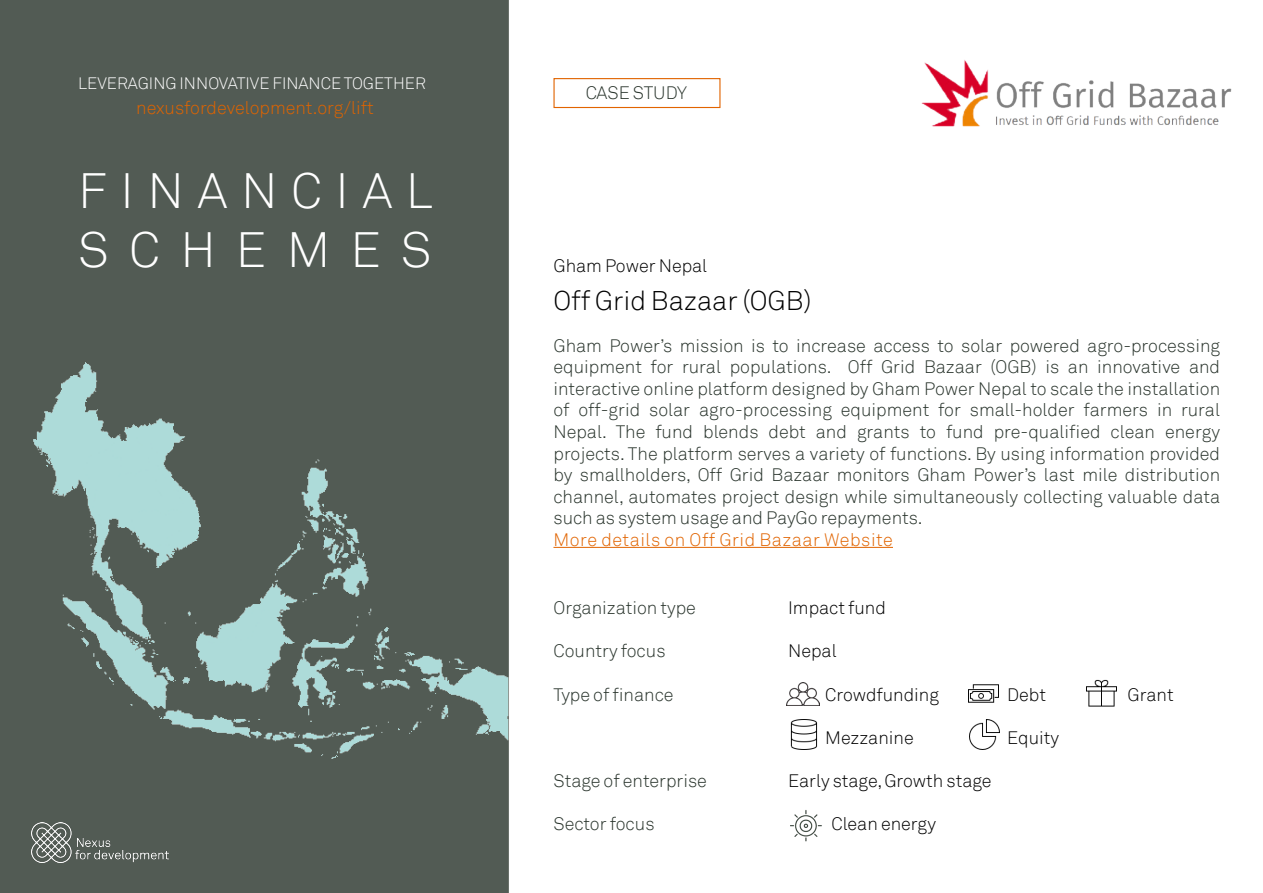
<style>
.page{position:relative;width:1263px;height:893px;background:#fff}
.page>*{position:absolute;margin:0;border:0;box-sizing:border-box;transform-origin:0 0}
.t1{font:300 49.5px "Akkurat";letter-spacing:.275em;color:#fff}
.t2{font:300 49.5px "Akkurat";letter-spacing:.41em;color:#fff}
.t3{font:300 27px "Akkurat";color:#000}
.t4{font:300 18px/21.6px "Akkurat";color:#29342c;text-align:justify}
.t5{font:300 18px "Akkurat";color:#000}
.t6{font:300 18px "Akkurat";letter-spacing:.02em;color:#e16400}
.t7{font:300 18px "Akkurat";color:#e16400}
.t8{font:300 16.5px "Akkurat";color:#fff}
</style>
<div class="page">
<div style="left:0;top:0;width:509px;height:893px;background:#525b54"></div>
<img style="left:0;top:351px;width:509px;height:417px">
<img style="left:921px;top:60px;width:311px;height:67px">
<div style="left:553px;top:78px;width:167px;height:30px;border:1px solid #e16400"></div>
<hr style="left:553px;top:547px;width:340px;height:1px;background:#e16400">
<img style="left:31px;top:823px;width:137px;height:40px">
<img style="left:790px;top:810px;width:32px;height:32px">
<img style="left:787px;top:682px;width:33px;height:24px">
<img style="left:968px;top:684px;width:30px;height:19px">
<img style="left:1086px;top:679px;width:30px;height:28px">
<img style="left:790px;top:719px;width:28px;height:30px">
<img style="left:969px;top:719px;width:30px;height:30px">
<p class="t8" style="left:78px;top:73px;width:349px">LEVERAGING INNOVATIVE FINANCE TOGETHER</p>
<p class="t7" style="left:136px;top:97px;width:239px">nexusfordevelopment.org/lift</p>
<p class="t1" style="left:78px;top:161px;width:356px">FINANCIAL</p>
<p class="t2" style="left:78px;top:221px;width:355px">SCHEMES</p>
<p class="t4" style="left:586px;top:82px;width:103px">CASE STUDY</p>
<p class="t5" style="left:553px;top:255px;width:155px">Gham Power Nepal</p>
<p class="t3" style="left:553px;top:285px;width:260px">Off Grid Bazaar (OGB)</p>
<p class="t4" style="left:553px;top:335px;width:668px">Gham Power’s mission is to increase access to solar powered agro-processing equipment for rural populations. Off Grid Bazaar (OGB) is an innovative and interactive online platform designed by Gham Power Nepal to scale the installation of off-grid solar agro-processing equipment for small-holder farmers in rural Nepal. The fund blends debt and grants to fund pre-qualified clean energy projects. The platform serves a variety of functions. By using information provided by smallholders, Off Grid Bazaar monitors Gham Power’s last mile distribution channel, automates project design while simultaneously collecting valuable data such as system usage and PayGo repayments.</p>
<p class="t6" style="left:553px;top:529px;width:341px">More details on Off Grid Bazaar Website</p>
<p class="t4" style="left:553px;top:597px;width:144px">Organization type</p>
<p class="t4" style="left:553px;top:641px;width:114px">Country focus</p>
<p class="t4" style="left:553px;top:684px;width:122px">Type of finance</p>
<p class="t4" style="left:553px;top:770px;width:155px">Stage of enterprise</p>
<p class="t4" style="left:553px;top:813px;width:103px">Sector focus</p>
<p class="t5" style="left:788px;top:597px;width:99px">Impact fund</p>
<p class="t5" style="left:788px;top:640px;width:50px">Nepal</p>
<p class="t5" style="left:825px;top:684px;width:115px">Crowdfunding</p>
<p class="t5" style="left:1007px;top:684px;width:40px">Debt</p>
<p class="t5" style="left:1127px;top:684px;width:48px">Grant</p>
<p class="t5" style="left:825px;top:727px;width:90px">Mezzanine</p>
<p class="t5" style="left:1007px;top:727px;width:53px">Equity</p>
<p class="t5" style="left:788px;top:770px;width:205px">Early stage, Growth stage</p>
<p class="t5" style="left:831px;top:813px;width:106px">Clean energy</p>
</div>
